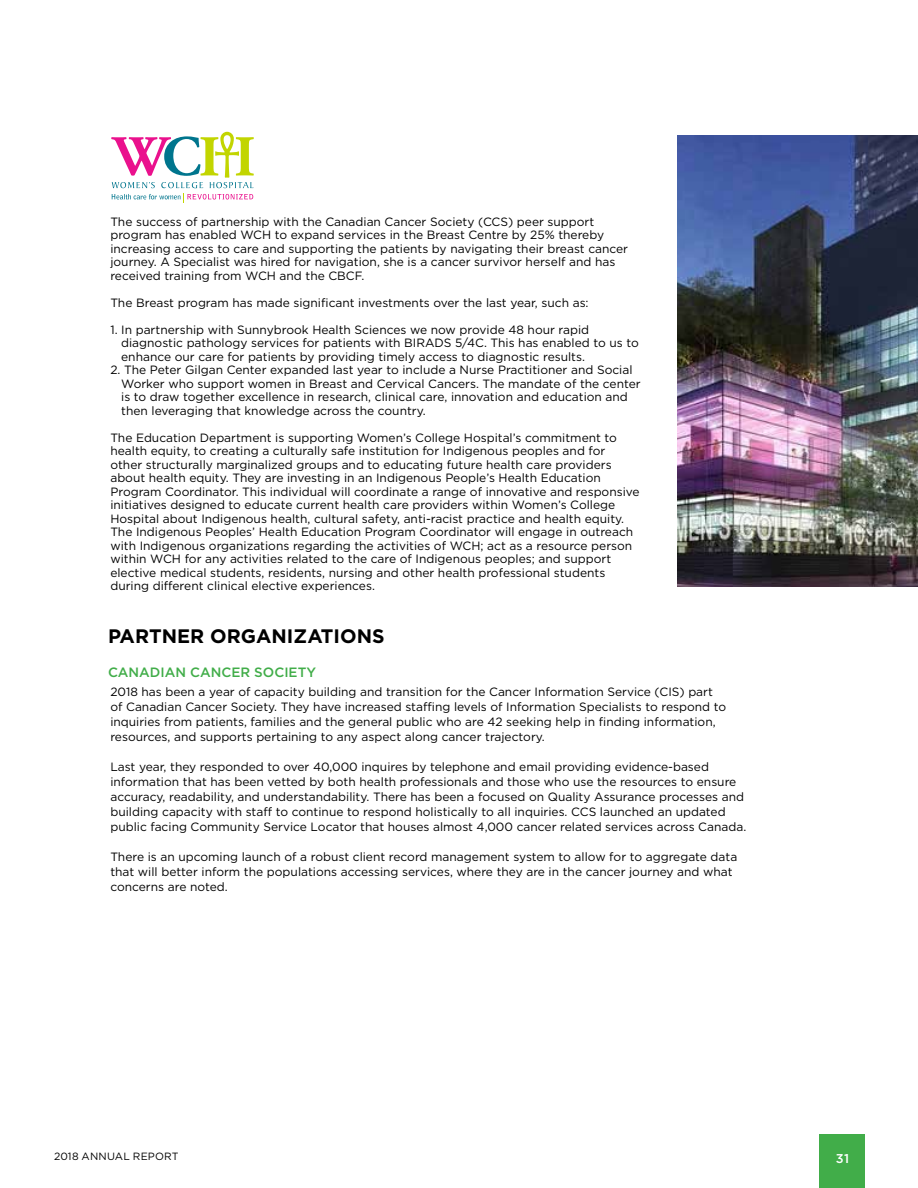
<style>
.page{position:relative;width:918px;height:1188px;background:#fff}
.page>*{position:absolute;margin:0;border:0;box-sizing:border-box;transform-origin:0 0}
.t1{font:700 19.5px "Gotham";color:#000}
.t2{font:500 13.5px "Gotham";color:#41ad49}
.t3{font:500 12.75px "Gotham";color:#fff}
.t4{font:12px/13.5px "Gotham";color:#000}
.t5{font:10.5px "Gotham";letter-spacing:.015em;color:#000}
</style>
<div class="page">
<div style="left:820px;top:1134px;width:45px;height:54px;background:#41ad49"></div>
<img style="left:677px;top:135px;width:241px;height:452px">
<svg style="left:111px;top:132px;width:143px;height:71px"></svg>
<p class="t4" style="left:110px;top:215px;width:519px">The success of partnership with the Canadian Cancer Society (CCS) peer support program has enabled WCH to expand services in the Breast Centre by 25% thereby increasing access to care and supporting the patients by navigating their breast cancer journey. A Specialist was hired for navigation, she is a cancer survivor herself and has received training from WCH and the CBCF.</p>
<p class="t4" style="left:110px;top:296px;width:480px">The Breast program has made significant investments over the last year, such as:</p>
<p class="t4" style="left:121px;top:323px;width:519px;text-indent:-11px">1. In partnership with Sunnybrook Health Sciences we now provide 48 hour rapid diagnostic pathology services for patients with BIRADS 5/4C. This has enabled to us to enhance our care for patients by providing timely access to diagnostic results.</p>
<p class="t4" style="left:121px;top:363px;width:521px;text-indent:-11px">2. The Peter Gilgan Center expanded last year to include a Nurse Practitioner and Social Worker who support women in Breast and Cervical Cancers. The mandate of the center is to draw together excellence in research, clinical care, innovation and education and then leveraging that knowledge across the country.</p>
<p class="t4" style="left:110px;top:431px;width:531px">The Education Department is supporting Women’s College Hospital’s commitment to health equity, to creating a culturally safe institution for Indigenous peoples and for other structurally marginalized groups and to educating future health care providers about health equity. They are investing in an Indigenous People’s Health Education Program Coordinator. This individual will coordinate a range of innovative and responsive initiatives designed to educate current health care providers within Women’s College Hospital about Indigenous health, cultural safety, anti-racist practice and health equity.<br>The Indigenous Peoples’ Health Education Program Coordinator will engage in outreach with Indigenous organizations regarding the activities of WCH; act as a resource person within WCH for any activities related to the care of Indigenous peoples; and support elective medical students, residents, nursing and other health professional students during different clinical elective experiences.</p>
<h1 class="t1" style="left:108px;top:625px;width:278px">PARTNER ORGANIZATIONS</h1>
<p class="t2" style="left:108px;top:665px;width:210px">CANADIAN CANCER SOCIETY</p>
<p class="t4" style="left:110px;top:684px;width:617px;line-height:15px">2018 has been a year of capacity building and transition for the Cancer Information Service (CIS) part of Canadian Cancer Society. They have increased staffing levels of Information Specialists to respond to inquiries from patients, families and the general public who are 42 seeking help in finding information, resources, and supports pertaining to any aspect along cancer trajectory.</p>
<p class="t4" style="left:110px;top:759px;width:637px;line-height:15px">Last year, they responded to over 40,000 inquires by telephone and email providing evidence-based information that has been vetted by both health professionals and those who use the resources to ensure accuracy, readability, and understandability. There has been a focused on Quality Assurance processes and building capacity with staff to continue to respond holistically to all inquiries. CCS launched an updated public facing Community Service Locator that houses almost 4,000 cancer related services across Canada.</p>
<p class="t4" style="left:110px;top:849px;width:628px;line-height:15px">There is an upcoming launch of a robust client record management system to allow for to aggregate data that will better inform the populations accessing services, where they are in the cancer journey and what concerns are noted.</p>
<p class="t5" style="left:54px;top:1151px;width:126px">2018 ANNUAL REPORT</p>
<p class="t3" style="left:836px;top:1150px;width:15px">31</p>
</div>
